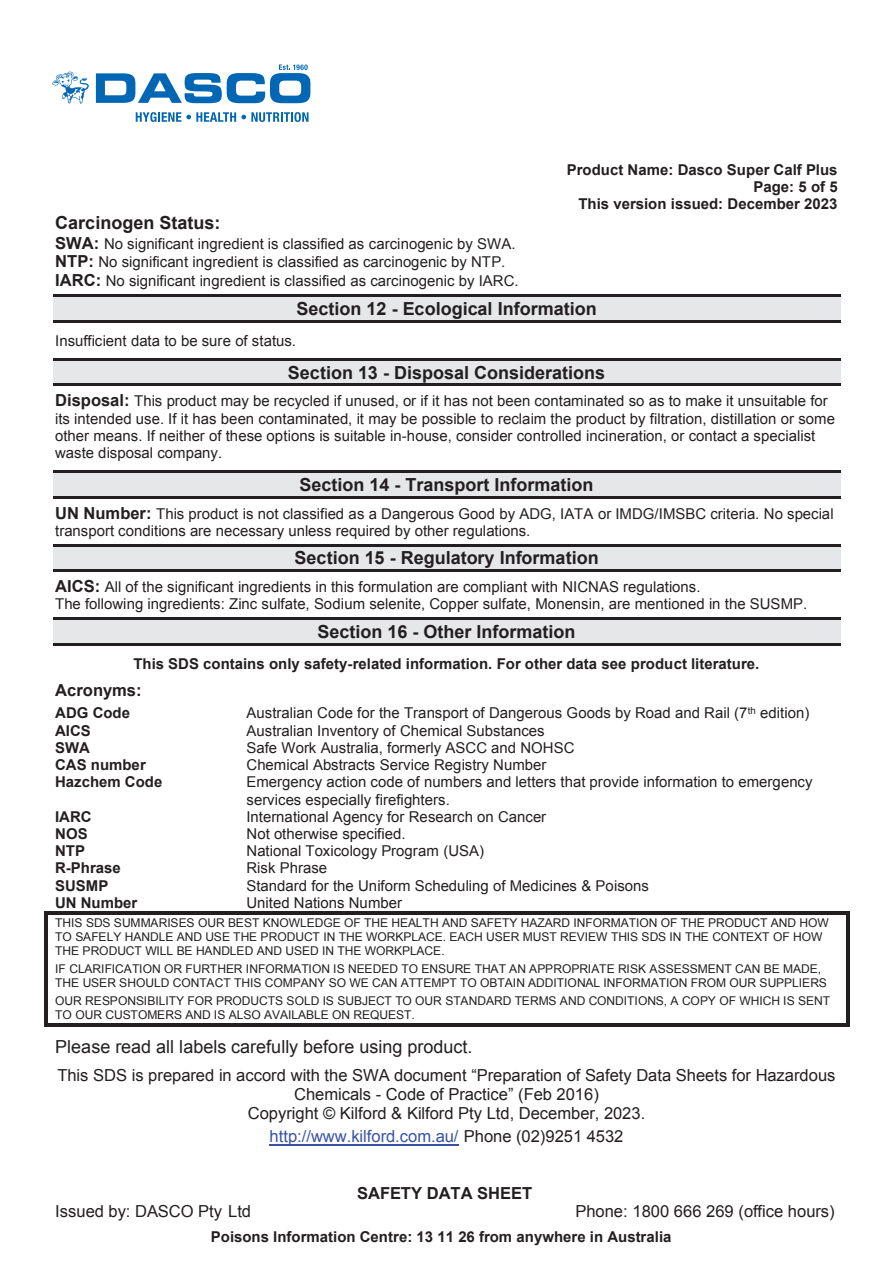
<style>
.page{position:relative;width:893px;height:1263px;background:#fff}
.page>*{position:absolute;margin:0;border:0;box-sizing:border-box;transform-origin:0 0}
.t1{font:700 18px "Arial";color:#231f20}
.t2{font:18px "Arial";color:#231f20}
.t3{font:16.5px/18.9px "Arial";color:#231f20;text-align:center}
.t4{font:16.5px "Arial";color:#3853a3}
.t5{font:700 16.5px "Arial";letter-spacing:-.005em;color:#231f20}
.t6{font:15px/17.4px "Arial";color:#231f20}
.t7{font:700 15px/17.2px "Arial";color:#231f20;text-align:right}
.t8{font:12px/13.8px "Arial";letter-spacing:-.005em;color:#231f20}
.s1{font-weight:700;font-size:16.5px}
.s2{color:#231f20}
</style>
<div class="page">
<div style="left:53px;top:297px;width:787px;height:23px;background:#e6e7e9"></div>
<hr style="left:53px;top:295px;width:787px;height:2px;background:#231f20">
<hr style="left:53px;top:320px;width:787px;height:2px;background:#231f20">
<div style="left:53px;top:360px;width:787px;height:24px;background:#e6e7e9"></div>
<hr style="left:53px;top:358px;width:787px;height:2px;background:#231f20">
<hr style="left:53px;top:384px;width:787px;height:2px;background:#231f20">
<div style="left:53px;top:473px;width:787px;height:23px;background:#e6e7e9"></div>
<hr style="left:53px;top:470px;width:787px;height:3px;background:#231f20">
<hr style="left:53px;top:496px;width:787px;height:2px;background:#231f20">
<div style="left:53px;top:546px;width:787px;height:24px;background:#e6e7e9"></div>
<hr style="left:53px;top:544px;width:787px;height:2px;background:#231f20">
<hr style="left:53px;top:570px;width:787px;height:2px;background:#231f20">
<div style="left:53px;top:619px;width:787px;height:24px;background:#e6e7e9"></div>
<hr style="left:53px;top:617px;width:787px;height:2px;background:#231f20">
<hr style="left:53px;top:643px;width:787px;height:2px;background:#231f20">
<svg style="left:44px;top:911px;width:3px;height:4px"></svg>
<hr style="left:47px;top:911px;width:799px;height:4px;background:#231f20">
<svg style="left:846px;top:911px;width:3px;height:4px"></svg>
<hr style="left:44px;top:915px;width:3px;height:15px;background:#231f20">
<hr style="left:846px;top:915px;width:3px;height:15px;background:#231f20">
<hr style="left:44px;top:930px;width:3px;height:14px;background:#231f20">
<hr style="left:846px;top:930px;width:3px;height:14px;background:#231f20">
<hr style="left:44px;top:944px;width:3px;height:18px;background:#231f20">
<hr style="left:846px;top:944px;width:3px;height:18px;background:#231f20">
<hr style="left:44px;top:962px;width:3px;height:14px;background:#231f20">
<hr style="left:846px;top:962px;width:3px;height:14px;background:#231f20">
<hr style="left:44px;top:976px;width:3px;height:18px;background:#231f20">
<hr style="left:846px;top:976px;width:3px;height:18px;background:#231f20">
<hr style="left:44px;top:994px;width:3px;height:14px;background:#231f20">
<hr style="left:846px;top:994px;width:3px;height:14px;background:#231f20">
<hr style="left:47px;top:1023px;width:799px;height:3px;background:#231f20">
<hr style="left:44px;top:1008px;width:3px;height:15px;background:#231f20">
<hr style="left:846px;top:1008px;width:3px;height:15px;background:#231f20">
<hr style="left:270px;top:1144px;width:189px;height:1px;background:#3853a3">
<svg style="left:136px;top:112px;width:172px;height:10px"></svg>
<svg style="left:96px;top:64px;width:214px;height:39px"></svg>
<svg style="left:52px;top:72px;width:37px;height:31px"></svg>
<p class="t7" style="left:567px;top:161px;width:272px">Product Name: Dasco Super Calf Plus<br>Page: 5 of 5<br>This version issued: December 2023</p>
<p class="t1" style="left:55px;top:211px;width:167px">Carcinogen Status:</p>
<p class="t6" style="left:55px;top:234px;width:465px;line-height:19px"><span class="s1">SWA:</span> No significant ingredient is classified as carcinogenic by SWA.<br><span class="s1">NTP:</span> No significant ingredient is classified as carcinogenic by NTP.<br><span class="s1">IARC:</span> No significant ingredient is classified as carcinogenic by IARC.</p>
<p class="t1" style="left:297px;top:297px;width:302px">Section 12 - Ecological Information</p>
<p class="t6" style="left:55px;top:332px;width:242px">Insufficient data to be sure of status.</p>
<p class="t1" style="left:288px;top:360px;width:319px">Section 13 - Disposal Considerations</p>
<p class="t6" style="left:55px;top:392px;width:781px"><span class="s1">Disposal:</span> This product may be recycled if unused, or if it has not been contaminated so as to make it unsuitable for its intended use. If it has been contaminated, it may be possible to reclaim the product by filtration, distillation or some other means. If neither of these options is suitable in-house, consider controlled incineration, or contact a specialist waste disposal company.</p>
<p class="t1" style="left:299px;top:473px;width:296px">Section 14 - Transport Information</p>
<p class="t6" style="left:55px;top:505px;width:780px"><span class="s1">UN Number:</span> This product is not classified as a Dangerous Good by ADG, IATA or IMDG/IMSBC criteria. No special transport conditions are necessary unless required by other regulations.</p>
<p class="t1" style="left:295px;top:546px;width:306px">Section 15 - Regulatory Information</p>
<p class="t6" style="left:55px;top:578px;width:753px"><span class="s1">AICS:</span> All of the significant ingredients in this formulation are compliant with NICNAS regulations.<br>The following ingredients: Zinc sulfate, Sodium selenite, Copper sulfate, Monensin, are mentioned in the SUSMP.</p>
<p class="t1" style="left:317px;top:620px;width:260px">Section 16 - Other Information</p>
<p class="t7" style="left:133px;top:655px;width:627px">This SDS contains only safety-related information. For other data see product literature.</p>
<p class="t5" style="left:55px;top:679px;width:88px">Acronyms:</p>
<p class="t7" style="left:55px;top:705px;width:76px">ADG Code</p>
<p class="t6" style="left:247px;top:704px;width:564px">Australian Code for the Transport of Dangerous Goods by Road and Rail (7<sup>th</sup> edition)</p>
<p class="t7" style="left:55px;top:722px;width:37px">AICS</p>
<p class="t6" style="left:247px;top:722px;width:300px">Australian Inventory of Chemical Substances</p>
<p class="t7" style="left:55px;top:739px;width:36px">SWA</p>
<p class="t6" style="left:247px;top:739px;width:329px">Safe Work Australia, formerly ASCC and NOHSC</p>
<p class="t7" style="left:55px;top:756px;width:92px">CAS number</p>
<p class="t6" style="left:247px;top:756px;width:301px">Chemical Abstracts Service Registry Number</p>
<p class="t7" style="left:55px;top:774px;width:109px">Hazchem Code</p>
<p class="t6" style="left:246px;top:773px;width:568px">Emergency action code of numbers and letters that provide information to emergency services especially firefighters.</p>
<p class="t7" style="left:55px;top:808px;width:38px">IARC</p>
<p class="t6" style="left:246px;top:808px;width:301px">International Agency for Research on Cancer</p>
<p class="t7" style="left:55px;top:825px;width:34px">NOS</p>
<p class="t6" style="left:247px;top:825px;width:161px">Not otherwise specified.</p>
<p class="t7" style="left:55px;top:843px;width:31px">NTP</p>
<p class="t6" style="left:247px;top:842px;width:239px">National Toxicology Program (USA)</p>
<p class="t7" style="left:55px;top:860px;width:67px">R-Phrase</p>
<p class="t6" style="left:247px;top:860px;width:82px">Risk Phrase</p>
<p class="t7" style="left:55px;top:877px;width:55px">SUSMP</p>
<p class="t6" style="left:246px;top:877px;width:404px">Standard for the Uniform Scheduling of Medicines &amp; Poisons</p>
<p class="t7" style="left:55px;top:895px;width:84px">UN Number</p>
<p class="t6" style="left:246px;top:894px;width:157px">United Nations Number</p>
<p class="t8" style="left:55px;top:916px;width:775px">THIS SDS SUMMARISES OUR BEST KNOWLEDGE OF THE HEALTH AND SAFETY HAZARD INFORMATION OF THE PRODUCT AND HOW<br>TO SAFELY HANDLE AND USE THE PRODUCT IN THE WORKPLACE. EACH USER MUST REVIEW THIS SDS IN THE CONTEXT OF HOW<br>THE PRODUCT WILL BE HANDLED AND USED IN THE WORKPLACE.</p>
<p class="t8" style="left:55px;top:962px;width:773px">IF CLARIFICATION OR FURTHER INFORMATION IS NEEDED TO ENSURE THAT AN APPROPRIATE RISK ASSESSMENT CAN BE MADE,<br>THE USER SHOULD CONTACT THIS COMPANY SO WE CAN ATTEMPT TO OBTAIN ADDITIONAL INFORMATION FROM OUR SUPPLIERS</p>
<p class="t8" style="left:55px;top:994px;width:776px">OUR RESPONSIBILITY FOR PRODUCTS SOLD IS SUBJECT TO OUR STANDARD TERMS AND CONDITIONS, A COPY OF WHICH IS SENT<br>TO OUR CUSTOMERS AND IS ALSO AVAILABLE ON REQUEST.</p>
<p class="t2" style="left:55px;top:1034px;width:419px">Please read all labels carefully before using product.</p>
<p class="t3" style="left:57px;top:1066px;width:780px">This SDS is prepared in accord with the SWA document “Preparation of Safety Data Sheets for Hazardous<br>Chemicals - Code of Practice” (Feb 2016)<br>Copyright © Kilford &amp; Kilford Pty Ltd, December, 2023.</p>
<p class="t4" style="left:270px;top:1126px;width:355px">http://www.kilford.com.au/ <span class="s2">Phone (02)9251 4532</span></p>
<p class="t5" style="left:357px;top:1182px;width:177px">SAFETY DATA SHEET</p>
<p class="t3" style="left:55px;top:1202px;width:197px">Issued by: DASCO Pty Ltd</p>
<p class="t3" style="left:575px;top:1202px;width:261px">Phone: 1800 666 269 (office hours)</p>
<p class="t7" style="left:211px;top:1229px;width:462px">Poisons Information Centre: 13 11 26 from anywhere in Australia</p>
</div>
